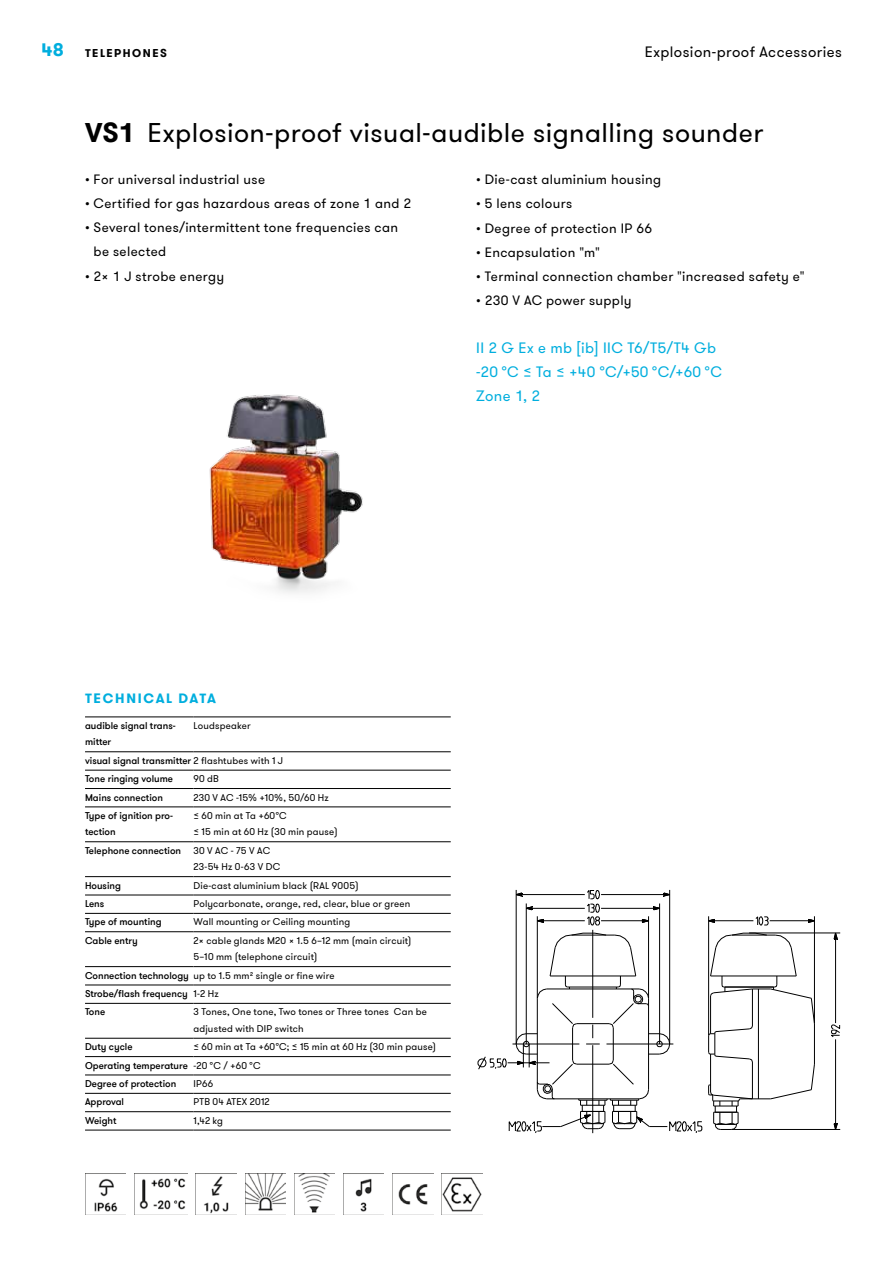
<style>
.page{position:relative;width:893px;height:1263px;background:#fff}
.page>*{position:absolute;margin:0;border:0;box-sizing:border-box;transform-origin:0 0}
.t1{font:27px "GT Walsheim Pro";letter-spacing:.015em;color:#000}
.t2{font:700 27px "GT Walsheim Pro";color:#000}
.t3{font:700 18px "GT Walsheim Pro";color:#00aede}
.t4{font:15px/24px "GT Walsheim Pro";letter-spacing:.025em;color:#00aede}
.t5{font:15px "GT Walsheim Pro";letter-spacing:.03em;color:#000}
.t6{font:13.5px/24px "GT Walsheim Pro";letter-spacing:.03em;color:#000}
.t7{font:700 13.5px "GT Walsheim Pro";letter-spacing:.12em;color:#00aede}
.t8{font:700 11.25px "GT Walsheim Pro";letter-spacing:.135em;color:#000}
.t9{font:9.75px/16.5px "GT Walsheim Pro";letter-spacing:.02em;color:#000}
.t10{font:500 9.75px/18.3px "GT Walsheim Pro";color:#000}
.s1{font-weight:400}
.s2{font-weight:500}
</style>
<div class="page">
<img style="left:209px;top:394px;width:154px;height:199px">
<hr style="left:592px;top:930px;width:1px;height:88px;background:#000">
<hr style="left:526px;top:903px;width:1px;height:141px;background:#000">
<hr style="left:659px;top:903px;width:1px;height:141px;background:#000">
<hr style="left:526px;top:908px;width:59px;height:1px;background:#000">
<hr style="left:601px;top:908px;width:59px;height:1px;background:#000">
<svg style="left:526px;top:906px;width:7px;height:5px"></svg>
<svg style="left:653px;top:906px;width:7px;height:5px"></svg>
<hr style="left:537px;top:916px;width:1px;height:82px;background:#000">
<hr style="left:648px;top:916px;width:1px;height:82px;background:#000">
<hr style="left:537px;top:920px;width:48px;height:1px;background:#000">
<hr style="left:601px;top:920px;width:47px;height:1px;background:#000">
<svg style="left:537px;top:919px;width:7px;height:4px"></svg>
<svg style="left:642px;top:919px;width:7px;height:4px"></svg>
<hr style="left:516px;top:890px;width:1px;height:154px;background:#000">
<hr style="left:669px;top:890px;width:1px;height:154px;background:#000">
<hr style="left:516px;top:894px;width:69px;height:1px;background:#000">
<hr style="left:601px;top:894px;width:69px;height:1px;background:#000">
<svg style="left:587px;top:890px;width:13px;height:35px"></svg>
<svg style="left:516px;top:893px;width:7px;height:4px"></svg>
<svg style="left:663px;top:893px;width:7px;height:4px"></svg>
<hr style="left:708px;top:916px;width:1px;height:119px;background:#000">
<hr style="left:814px;top:916px;width:1px;height:108px;background:#000">
<hr style="left:709px;top:920px;width:44px;height:1px;background:#000">
<hr style="left:770px;top:920px;width:44px;height:1px;background:#000">
<svg style="left:755px;top:916px;width:13px;height:9px"></svg>
<svg style="left:708px;top:919px;width:8px;height:4px"></svg>
<svg style="left:808px;top:919px;width:7px;height:4px"></svg>
<hr style="left:731px;top:1129px;width:109px;height:1px;background:#000">
<hr style="left:749px;top:933px;width:91px;height:1px;background:#000">
<hr style="left:835px;top:1039px;width:1px;height:90px;background:#000">
<hr style="left:835px;top:933px;width:1px;height:90px;background:#000">
<svg style="left:831px;top:1025px;width:9px;height:12px"></svg>
<svg style="left:834px;top:1123px;width:4px;height:6px"></svg>
<svg style="left:834px;top:933px;width:4px;height:7px"></svg>
<svg style="left:708px;top:933px;width:107px;height:197px"></svg>
<svg style="left:478px;top:933px;width:224px;height:200px"></svg>
<hr style="left:85px;top:717px;width:108px;height:1px;background:#000">
<hr style="left:193px;top:717px;width:258px;height:1px;background:#000">
<hr style="left:85px;top:751px;width:108px;height:1px;background:#000">
<hr style="left:193px;top:751px;width:258px;height:1px;background:#000">
<hr style="left:85px;top:770px;width:108px;height:1px;background:#000">
<hr style="left:193px;top:770px;width:258px;height:1px;background:#000">
<hr style="left:85px;top:788px;width:108px;height:1px;background:#000">
<hr style="left:193px;top:788px;width:258px;height:1px;background:#000">
<hr style="left:85px;top:807px;width:108px;height:1px;background:#000">
<hr style="left:193px;top:807px;width:258px;height:1px;background:#000">
<hr style="left:85px;top:841px;width:108px;height:1px;background:#000">
<hr style="left:193px;top:841px;width:258px;height:1px;background:#000">
<hr style="left:85px;top:876px;width:108px;height:1px;background:#000">
<hr style="left:193px;top:876px;width:258px;height:1px;background:#000">
<hr style="left:85px;top:895px;width:108px;height:1px;background:#000">
<hr style="left:193px;top:895px;width:258px;height:1px;background:#000">
<hr style="left:85px;top:913px;width:108px;height:1px;background:#000">
<hr style="left:193px;top:913px;width:258px;height:1px;background:#000">
<hr style="left:85px;top:931px;width:108px;height:1px;background:#000">
<hr style="left:193px;top:931px;width:258px;height:1px;background:#000">
<hr style="left:85px;top:966px;width:108px;height:1px;background:#000">
<hr style="left:193px;top:966px;width:258px;height:1px;background:#000">
<hr style="left:85px;top:985px;width:108px;height:1px;background:#000">
<hr style="left:193px;top:985px;width:258px;height:1px;background:#000">
<hr style="left:85px;top:1003px;width:108px;height:1px;background:#000">
<hr style="left:193px;top:1003px;width:258px;height:1px;background:#000">
<hr style="left:85px;top:1038px;width:108px;height:1px;background:#000">
<hr style="left:193px;top:1038px;width:258px;height:1px;background:#000">
<hr style="left:85px;top:1056px;width:108px;height:1px;background:#000">
<hr style="left:193px;top:1056px;width:258px;height:1px;background:#000">
<hr style="left:85px;top:1075px;width:108px;height:1px;background:#000">
<hr style="left:193px;top:1075px;width:258px;height:1px;background:#000">
<hr style="left:85px;top:1093px;width:108px;height:1px;background:#000">
<hr style="left:193px;top:1093px;width:258px;height:1px;background:#000">
<hr style="left:85px;top:1111px;width:108px;height:1px;background:#000">
<hr style="left:193px;top:1111px;width:258px;height:1px;background:#000">
<hr style="left:85px;top:1130px;width:108px;height:1px;background:#000">
<hr style="left:193px;top:1130px;width:258px;height:1px;background:#000">
<img style="left:85px;top:1173px;width:41px;height:41px">
<img style="left:134px;top:1173px;width:53px;height:41px">
<img style="left:196px;top:1173px;width:41px;height:41px">
<img style="left:245px;top:1173px;width:41px;height:41px">
<img style="left:294px;top:1173px;width:41px;height:41px">
<img style="left:343px;top:1173px;width:41px;height:41px">
<img style="left:392px;top:1173px;width:41px;height:41px">
<img style="left:442px;top:1173px;width:40px;height:39px">
<h2 class="t3" style="left:41px;top:38px;width:24px">48</h2>
<p class="t8" style="left:85px;top:46px;width:83px">TELEPHONES</p>
<h3 class="t5" style="left:645px;top:42px;width:199px">Explosion-proof Accessories</h3>
<h1 class="t2" style="left:85px;top:114px;width:51px">VS1</h1>
<h1 class="t1" style="left:147px;top:115px;width:617px">Explosion-proof visual-audible signalling sounder</h1>
<h3 class="t6" style="left:85px;top:168px;width:182px">• For universal industrial use</h3>
<h3 class="t6" style="left:85px;top:192px;width:328px">• Certified for gas hazardous areas of zone 1 and 2</h3>
<h3 class="t6" style="left:94px;top:216px;width:306px;text-indent:-9px">• Several tones/intermittent tone frequencies can be selected</h3>
<h3 class="t6" style="left:85px;top:264px;width:141px">• 2x 1 J strobe energy</h3>
<h3 class="t6" style="left:476px;top:168px;width:186px">• Die-cast aluminium housing</h3>
<h3 class="t6" style="left:476px;top:192px;width:98px">• 5 lens colours</h3>
<h3 class="t6" style="left:476px;top:216px;width:178px">• Degree of protection IP 66</h3>
<h3 class="t6" style="left:476px;top:240px;width:125px">• Encapsulation "m"</h3>
<h3 class="t6" style="left:476px;top:264px;width:330px">• Terminal connection chamber "increased safety e"</h3>
<h3 class="t6" style="left:476px;top:288px;width:157px">• 230 V AC power supply</h3>
<h3 class="t4" style="left:476px;top:336px;width:247px">II 2 G Ex e mb [ib] IIC T6/T5/T4 Gb -20 °C ≤ Ta ≤ +40 °C/+50 °C/+60 °C<br>Zone 1, 2</h3>
<h3 class="t7" style="left:85px;top:690px;width:133px">TECHNICAL DATA</h3>
<p class="t10" style="left:85px;top:717px;width:92px;line-height:16.5px">audible signal trans&shy;mitter</p>
<p class="t9" style="left:193px;top:717px;width:59px">Loudspeaker</p>
<p class="t10" style="left:85px;top:751px;width:200px">visual signal transmitter <span class="s1">2 flashtubes with 1 J<br></span>Tone ringing volume</p>
<p class="t9" style="left:193px;top:771px;width:27px">90 dB</p>
<p class="t10" style="left:85px;top:788px;width:79px">Mains connection</p>
<p class="t9" style="left:193px;top:789px;width:137px">230 V AC -15% +10%, 50/60 Hz</p>
<p class="t10" style="left:85px;top:807px;width:90px;line-height:16.5px">Type of ignition pro&shy;tection</p>
<p class="t9" style="left:193px;top:807px;width:146px">≤ 60 min at Ta +60°C<br>≤ 15 min at 60 Hz (30 min pause)</p>
<p class="t10" style="left:85px;top:841px;width:98px">Telephone connection</p>
<p class="t9" style="left:193px;top:842px;width:88px">30VAC-75VAC<br>23-54 Hz 0-63 V DC</p>
<p class="t10" style="left:85px;top:876px;width:37px">Housing</p>
<p class="t9" style="left:193px;top:877px;width:167px">Die-cast aluminium black (RAL 9005)</p>
<p class="t10" style="left:85px;top:895px;width:21px">Lens</p>
<p class="t9" style="left:193px;top:895px;width:218px">Polycarbonate, orange, red, clear, blue or green</p>
<p class="t10" style="left:85px;top:913px;width:78px">Type of mounting</p>
<p class="t9" style="left:193px;top:914px;width:158px">Wall mounting or Ceiling mounting</p>
<p class="t10" style="left:85px;top:931px;width:54px">Cable entry</p>
<p class="t9" style="left:193px;top:932px;width:220px">2x cable glands M20 x 1.5 6–12 mm (main circuit)<br>5–10 mm (telephone circuit)</p>
<p class="t10" style="left:85px;top:966px;width:251px">Connection technology <span class="s1">up to 1.5 mm² single or fine wire<br></span>Strobe/flash frequency <span class="s1">1-2 Hz<br></span>Tone</p>
<p class="t9" style="left:193px;top:1004px;width:235px">3 Tones, One tone, Two tones or Three tones Can be adjusted with DIP switch</p>
<p class="t9" style="left:85px;top:1038px;width:353px;line-height:18.3px;text-indent:108px">≤ 60 min at Ta +60°C; ≤ 15 min at 60 Hz (30 min pause)<br><span class="s2">Operating temperature</span> -20 °C / +60 °C<br><span class="s2">Degree of protection</span></p>
<p class="t10" style="left:85px;top:1038px;width:49px">Duty cycle</p>
<p class="t9" style="left:193px;top:1075px;width:21px">IP66</p>
<p class="t10" style="left:85px;top:1093px;width:41px">Approval</p>
<p class="t9" style="left:193px;top:1094px;width:78px">PTB 04 ATEX 2012</p>
<p class="t10" style="left:85px;top:1111px;width:33px">Weight</p>
<p class="t9" style="left:193px;top:1112px;width:31px">1,42 kg</p>
</div>
